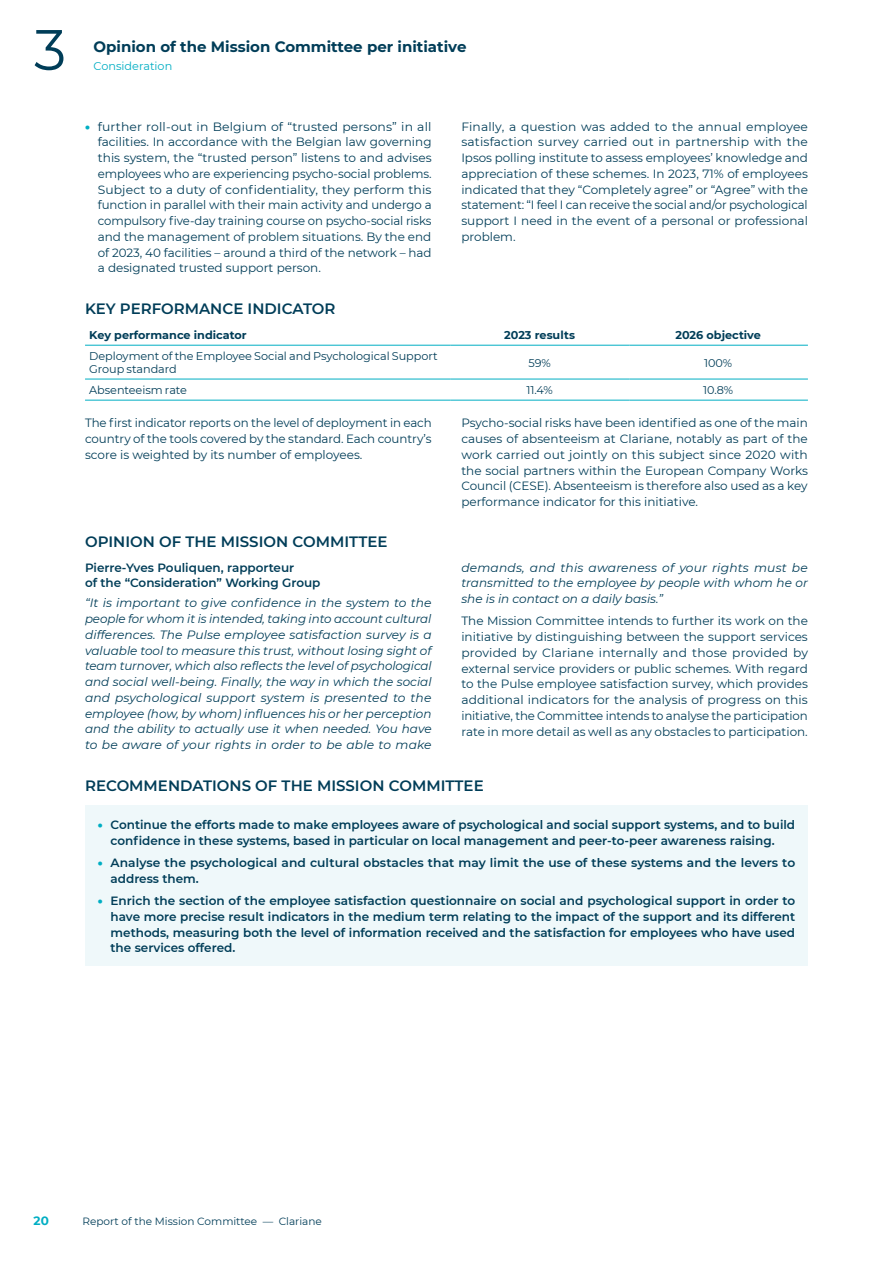
<style>
.page{position:relative;width:893px;height:1263px;background:#fff}
.page>*{position:absolute;margin:0;border:0;box-sizing:border-box;transform-origin:0 0}
.t1{font:57px "Montserrat";color:#003d58}
.t2{font:600 15px "Montserrat";color:#003d58}
.t3{font:700 15px "Montserrat";color:#003d58}
.t4{font:12px/15.8px "Montserrat";color:#003d58;text-align:justify}
.t5{font:600 12px/15.8px "Montserrat";color:#003d58}
.t6{font:italic 12px/15.8px "Montserrat";color:#003d58;text-align:justify}
.t7{font:700 12px "Montserrat";color:#00aec3}
.t8{font:11.25px/12.8px "Montserrat";letter-spacing:-.005em;color:#003d58}
.t9{font:700 11.25px "Montserrat";color:#003d58}
.t10{font:11.25px "Montserrat";color:#00aec3}
.t11{font:10.5px "Montserrat";color:#003d58}
.s1{font-weight:900;color:#00aec3}
</style>
<div class="page">
<hr style="left:85px;top:345px;width:366px;height:1px;background:#00aec3">
<hr style="left:451px;top:345px;width:178px;height:1px;background:#00aec3">
<hr style="left:629px;top:345px;width:179px;height:1px;background:#00aec3">
<hr style="left:85px;top:379px;width:366px;height:1px;background:#00aec3">
<hr style="left:85px;top:400px;width:366px;height:1px;background:#00aec3">
<hr style="left:451px;top:379px;width:178px;height:1px;background:#00aec3">
<hr style="left:451px;top:400px;width:178px;height:1px;background:#00aec3">
<hr style="left:629px;top:379px;width:179px;height:1px;background:#00aec3">
<hr style="left:629px;top:400px;width:179px;height:1px;background:#00aec3">
<div style="left:85px;top:805px;width:723px;height:160px;background:#eff8fa"></div>
<h1 class="t1" style="left:34px;top:10px;width:34px">3</h1>
<p class="t3" style="left:94px;top:36px;width:374px">Opinion of the Mission Committee per initiative</p>
<p class="t10" style="left:94px;top:58px;width:80px">Consideration</p>
<p class="t4" style="left:98px;top:118px;width:335px;text-indent:-13px"><span class="s1">•</span> further roll-out in Belgium of “trusted persons” in all facilities. In accordance with the Belgian law governing this system, the “trusted person” listens to and advises employees who are experiencing psycho-social problems.<br>Subject to a duty of confidentiality, they perform this function in parallel with their main activity and undergo a compulsory five-day training course on psycho-social risks and the management of problem situations. By the end of 2023, 40 facilities – around a third of the network – had a designated trusted support person.</p>
<p class="t4" style="left:461px;top:118px;width:348px">Finally, a question was added to the annual employee satisfaction survey carried out in partnership with the Ipsos polling institute to assess employees’ knowledge and appreciation of these schemes. In 2023, 71% of employees indicated that they “Completely agree” or “Agree” with the statement: “I feel I can receive the social and/or psychological support I need in the event of a personal or professional problem.</p>
<p class="t2" style="left:85px;top:298px;width:252px">KEY PERFORMANCE INDICATOR</p>
<p class="t9" style="left:89px;top:327px;width:159px">Key performance indicator</p>
<p class="t9" style="left:504px;top:327px;width:72px">2023 results</p>
<p class="t9" style="left:675px;top:327px;width:87px">2026 objective</p>
<p class="t8" style="left:89px;top:350px;width:350px">Deployment of the Employee Social and Psychological Support<br>Group standard</p>
<p class="t8" style="left:528px;top:356px;width:24px">59%</p>
<p class="t8" style="left:704px;top:356px;width:30px">100%</p>
<p class="t8" style="left:89px;top:383px;width:99px">Absenteeism rate</p>
<p class="t8" style="left:526px;top:383px;width:28px">11.4%</p>
<p class="t8" style="left:703px;top:383px;width:32px">10.8%</p>
<p class="t4" style="left:85px;top:415px;width:348px">The first indicator reports on the level of deployment in each country of the tools covered by the standard. Each country’s score is weighted by its number of employees.</p>
<p class="t4" style="left:461px;top:415px;width:348px">Psycho-social risks have been identified as one of the main causes of absenteeism at Clariane, notably as part of the work carried out jointly on this subject since 2020 with the social partners within the European Company Works Council (CESE). Absenteeism is therefore also used as a key performance indicator for this initiative.</p>
<p class="t2" style="left:85px;top:531px;width:304px">OPINION OF THE MISSION COMMITTEE</p>
<p class="t5" style="left:85px;top:559px;width:237px">Pierre-Yves Pouliquen, rapporteur<br>of the “Consideration” Working Group</p>
<p class="t6" style="left:85px;top:595px;width:348px">“It is important to give confidence in the system to the people for whom it is intended, taking into account cultural differences. The Pulse employee satisfaction survey is a valuable tool to measure this trust, without losing sight of team turnover, which also reflects the level of psychological and social well-being. Finally, the way in which the social and psychological support system is presented to the employee (how, by whom) influences his or her perception and the ability to actually use it when needed. You have to be aware of your rights in order to be able to make</p>
<p class="t6" style="left:461px;top:559px;width:348px">demands, and this awareness of your rights must be transmitted to the employee by people with whom he or she is in contact on a daily basis.”</p>
<p class="t4" style="left:461px;top:613px;width:348px">The Mission Committee intends to further its work on the initiative by distinguishing between the support services provided by Clariane internally and those provided by external service providers or public schemes. With regard to the Pulse employee satisfaction survey, which provides additional indicators for the analysis of progress on this initiative, the Committee intends to analyse the participation rate in more detail as well as any obstacles to participation.</p>
<p class="t2" style="left:85px;top:775px;width:400px">RECOMMENDATIONS OF THE MISSION COMMITTEE</p>
<p class="t5" style="left:111px;top:817px;width:686px;text-indent:-13px"><span class="s1">•</span> Continue the efforts made to make employees aware of psychological and social support systems, and to build confidence in these systems, based in particular on local management and peer-to-peer awareness raising.</p>
<p class="t5" style="left:111px;top:855px;width:686px;text-indent:-13px"><span class="s1">•</span> Analyse the psychological and cultural obstacles that may limit the use of these systems and the levers to address them.</p>
<p class="t5" style="left:111px;top:892px;width:686px;text-align:justify;text-indent:-13px"><span class="s1">•</span> Enrich the section of the employee satisfaction questionnaire on social and psychological support in order to have more precise result indicators in the medium term relating to the impact of the support and its different methods, measuring both the level of information received and the satisfaction for employees who have used the services offered.</p>
<p class="t7" style="left:34px;top:1212px;width:17px">20</p>
<p class="t11" style="left:82px;top:1214px;width:241px">Report of the Mission Committee — Clariane</p>
</div>
